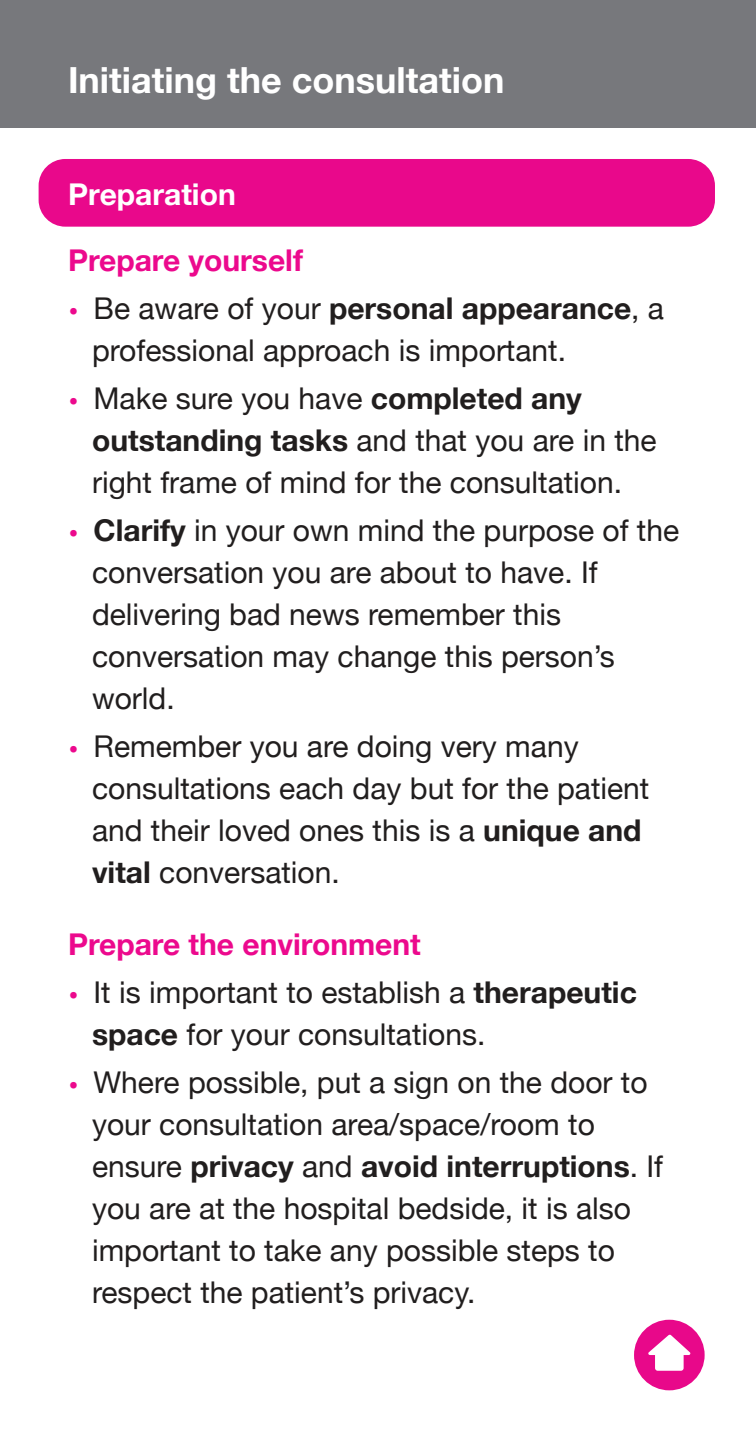
<style>
.page{position:relative;width:756px;height:1446px;background:#fff}
.page>*{position:absolute;margin:0;border:0;box-sizing:border-box;transform-origin:0 0}
.t1{font:700 36px "Helvetica Neue";color:#fff}
.t2{font:30px/42px "Helvetica Neue";color:#211e1e}
.t3{font:700 30px "Helvetica Neue";color:#ec098d}
.t4{font:700 30px "Helvetica Neue";color:#fff}
.s1{color:#ec098d}
.s2{font-weight:700}
</style>
<div class="page">
<div style="left:0;top:0;width:756px;height:128px;background:#77787c"></div>
<div style="left:39px;top:159px;width:676px;height:68px;background:#e9088b;border-radius:27px"></div>
<div style="left:634px;top:1319px;width:71px;height:71px;background:#e8088a;border-radius:50%"></div>
<div style="left:655px;top:1351px;width:29px;height:19px;background:#fff;border-radius:3px"></div>
<svg style="left:648px;top:1334px;width:43px;height:21px"></svg>
<p class="t1" style="left:68px;top:52px;width:438px">Initiating the consultation</p>
<p class="t4" style="left:68px;top:170px;width:169px">Preparation</p>
<p class="t3" style="left:68px;top:236px;width:237px">Prepare yourself</p>
<p class="t2" style="left:92px;top:289px;width:574px;text-indent:-24px"><span class="s1">•</span> Be aware of your <span class="s2">personal appearance</span>, a professional approach is important.</p>
<p class="t2" style="left:92px;top:379px;width:566px;text-indent:-24px"><span class="s1">•</span> Make sure you have <span class="s2">completed any outstanding tasks</span> and that you are in the right frame of mind for the consultation.</p>
<p class="t2" style="left:92px;top:511px;width:589px;text-indent:-24px"><span class="s1">•</span> <span class="s2">Clarify</span> in your own mind the purpose of the conversation you are about to have. If delivering bad news remember this conversation may change this person’s world.</p>
<p class="t2" style="left:92px;top:727px;width:559px;text-indent:-24px"><span class="s1">•</span> Remember you are doing very many consultations each day but for the patient and their loved ones this is a <span class="s2">unique and vital</span> conversation.</p>
<p class="t3" style="left:68px;top:920px;width:354px">Prepare the environment</p>
<p class="t2" style="left:92px;top:973px;width:546px;text-indent:-24px"><span class="s1">•</span> It is important to establish a <span class="s2">therapeutic space</span> for your consultations.</p>
<p class="t2" style="left:92px;top:1063px;width:573px;text-indent:-24px"><span class="s1">•</span> Where possible, put a sign on the door to your consultation area/space/room to ensure <span class="s2">privacy</span> and <span class="s2">avoid interruptions</span>. If you are at the hospital bedside, it is also important to take any possible steps to respect the patient’s privacy.</p>
</div>
